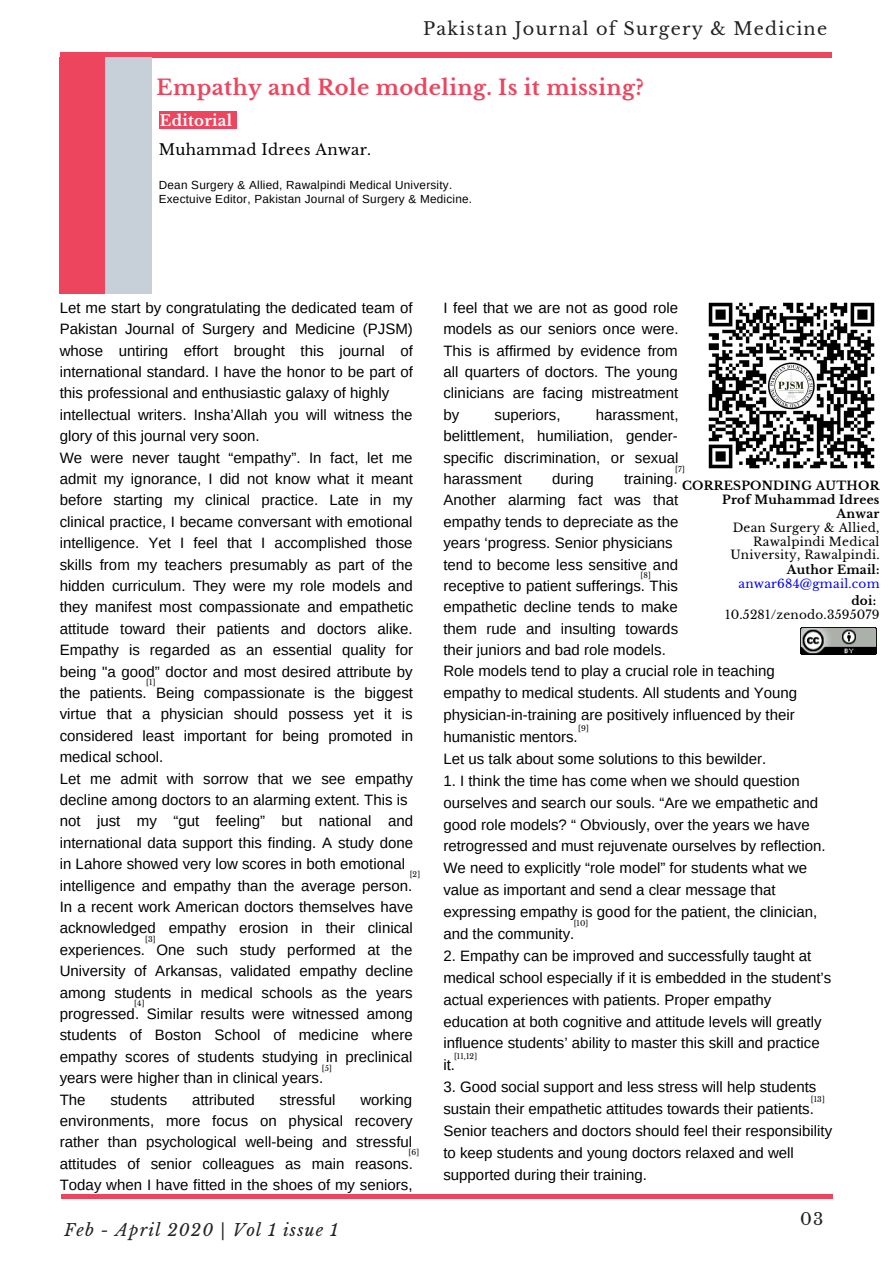
<style>
.page{position:relative;width:894px;height:1264px;background:#fff}
.page>*{position:absolute;margin:0;border:0;box-sizing:border-box;transform-origin:0 0}
.t1{font:700 21px "Libre Baskerville";letter-spacing:.02em;color:#ee455f}
.t2{font:17.7px "Libre Baskerville";letter-spacing:.07em;color:#222}
.t3{font:italic 16.5px "Libre Baskerville";letter-spacing:.07em;color:#222}
.t4{font:16.5px "Libre Baskerville";color:#222}
.t5{font:15px/21.5px "Arimo";color:#000}
.t6{font:15px "Libre Baskerville";letter-spacing:.02em;color:#000}
.t7{font:700 15px "Libre Baskerville";letter-spacing:.02em;color:#fff}
.t8{font:12px/14px "Libre Baskerville";letter-spacing:.02em;color:#000;text-align:right}
.t9{font:700 12px/14.1px "Libre Baskerville";letter-spacing:.02em;color:#000;text-align:right}
.t10{font:12px "Libre Baskerville";letter-spacing:.02em;color:#00f}
.t11{font:11.7px/14.2px "Arimo";letter-spacing:.02em;color:#000}
.t12{font:7.5px "Libre Baskerville";letter-spacing:.02em;color:#000}
</style>
<div class="page">
<hr style="left:60px;top:53px;width:771px;height:4px;background:#ee455f">
<hr style="left:61px;top:1194px;width:772px;height:4px;background:#ee455f">
<div style="left:60px;top:57px;width:46px;height:237px;background:#ee455f"></div>
<div style="left:106px;top:57px;width:46px;height:237px;background:#c7d0d8"></div>
<img style="left:800px;top:627px;width:76px;height:27px">
<img style="left:708px;top:302px;width:167px;height:167px">
<div style="left:159px;top:112px;width:77px;height:17px;background:#ee455f"></div>
<p class="t2" style="left:423px;top:18px;width:405px">Pakistan Journal of Surgery &amp; Medicine</p>
<h1 class="t1" style="left:156px;top:75px;width:489px">Empathy and Role modeling. Is it missing?</h1>
<p class="t7" style="left:160px;top:111px;width:74px">Editorial</p>
<p class="t6" style="left:159px;top:140px;width:214px">Muhammad Idrees Anwar.</p>
<p class="t11" style="left:159px;top:177px;width:315px">Dean Surgery &amp; Allied, Rawalpindi Medical University.<br>Exectuive Editor, Pakistan Journal of Surgery &amp; Medicine.</p>
<p class="t5" style="left:60px;top:297px;width:355px">Let me start by congratulating the dedicated team of Pakistan Journal of Surgery and Medicine (PJSM) whose untiring effort brought this journal of international standard. I have the honor to be part of this professional and enthusiastic galaxy of highly intellectual writers. Insha’Allah you will witness the glory of this journal very soon.<br>We were never taught “empathy”. In fact, let me admit my ignorance, I did not know what it meant before starting my clinical practice. Late in my clinical practice, I became conversant with emotional intelligence. Yet I feel that I accomplished those skills from my teachers presumably as part of the hidden curriculum. They were my role models and they manifest most compassionate and empathetic attitude toward their patients and doctors alike.<br>Empathy is regarded as an essential quality for being "a good” doctor and most desired attribute by the patients. Being compassionate is the biggest virtue that a physician should possess yet it is considered least important for being promoted in medical school.<br>Let me admit with sorrow that we see empathy decline among doctors to an alarming extent. This is not just my “gut feeling” but national and international data support this finding. A study done in Lahore showed very low scores in both emotional intelligence and empathy than the average person.<br>In a recent work American doctors themselves have acknowledged empathy erosion in their clinical experiences. One such study performed at the University of Arkansas, validated empathy decline among students in medical schools as the years progressed. Similar results were witnessed among students of Boston School of medicine where empathy scores of students studying in preclinical years were higher than in clinical years.<br>The</p>
<p class="t12" style="left:146px;top:678px;width:11px">[1]</p>
<p class="t12" style="left:409px;top:869px;width:12px">[2]</p>
<p class="t12" style="left:145px;top:935px;width:12px">[3]</p>
<p class="t12" style="left:134px;top:999px;width:12px">[4]</p>
<p class="t12" style="left:322px;top:1063px;width:12px">[5]</p>
<p class="t5" style="left:60px;top:1088px;width:354px;text-align:justify;text-indent:300px">working environments, more focus on physical recovery rather than psychological well-being and stressful attitudes of senior colleagues as main reasons.<br>Today when I have fitted in the shoes of my seniors,</p>
<p class="t3" style="left:64px;top:1219px;width:275px">Feb - April 2020 | Vol 1 issue 1</p>
<p class="t5" style="left:110px;top:1088px;width:58px">students</p>
<p class="t5" style="left:192px;top:1088px;width:64px">attributed</p>
<p class="t5" style="left:279px;top:1088px;width:57px">stressful</p>
<p class="t12" style="left:408px;top:1147px;width:12px">[6]</p>
<p class="t5" style="left:443px;top:297px;width:236px;text-align:justify">I feel that we are not as good role models as our seniors once were.<br>This is affirmed by evidence from all quarters of doctors. The young clinicians are facing mistreatment by</p>
<p class="t5" style="left:443px;top:404px;width:236px;text-align:justify;text-indent:152px">harassment, belittlement, humiliation, gender&shy;specific discrimination, or sexual harassment</p>
<p class="t5" style="left:494px;top:404px;width:68px">superiors,</p>
<p class="t12" style="left:675px;top:464px;width:11px">[7]</p>
<p class="t5" style="left:443px;top:468px;width:236px;text-indent:181px">training.<br>Another alarming fact was that empathy tends to depreciate as the years ‘progress. Senior physicians tend to become less sensitive and receptive to patient sufferings. This empathetic decline tends to make them rude and insulting towards their juniors and bad role models.</p>
<p class="t5" style="left:552px;top:468px;width:43px">during</p>
<p class="t9" style="left:681px;top:478px;width:199px">CORRESPONDING AUTHOR<br>Prof Muhammad Idrees<br>Anwar</p>
<p class="t8" style="left:730px;top:520px;width:151px">Dean Surgery &amp; Allied,<br>Rawalpindi Medical<br>University, Rawalpindi.</p>
<p class="t9" style="left:786px;top:563px;width:94px">Author Email:</p>
<p class="t10" style="left:738px;top:576px;width:142px">anwar684@gmail.com</p>
<p class="t9" style="left:851px;top:594px;width:26px">doi:</p>
<p class="t8" style="left:725px;top:608px;width:156px">10.5281/zenodo.3595079</p>
<p class="t12" style="left:640px;top:570px;width:12px">[8]</p>
<p class="t5" style="left:443px;top:660px;width:355px;line-height:21.9px">Role models tend to play a crucial role in teaching empathy to medical students. All students and Young physician-in-training are positively influenced by their humanistic mentors.<br>Let us talk about some solutions to this bewilder.</p>
<p class="t5" style="left:443px;top:769px;width:383px;line-height:21.9px">1. I think the time has come when we should question ourselves and search our souls. “Are we empathetic and good role models? “ Obviously, over the years we have retrogressed and must rejuvenate ourselves by reflection.<br>We need to explicitly “role model” for students what we value as important and send a clear message that expressing empathy is good for the patient, the clinician, and the community.</p>
<p class="t5" style="left:443px;top:944px;width:389px;line-height:21.9px">2. Empathy can be improved and successfully taught at medical school especially if it is embedded in the student’s actual experiences with patients. Proper empathy education at both cognitive and attitude levels will greatly influence students’ ability to master this skill and practice it.</p>
<p class="t5" style="left:443px;top:1076px;width:390px;line-height:21.9px">3. Good social support and less stress will help students sustain their empathetic attitudes towards their patients.<br>Senior teachers and doctors should feel their responsibility to keep students and young doctors relaxed and well supported during their training.</p>
<p class="t12" style="left:578px;top:723px;width:12px">[9]</p>
<p class="t12" style="left:573px;top:918px;width:16px">[10]</p>
<p class="t12" style="left:454px;top:1051px;width:25px">[11,12]</p>
<p class="t12" style="left:810px;top:1095px;width:15px">[13]</p>
<p class="t4" style="left:799px;top:1208px;width:25px">03</p>
</div>
